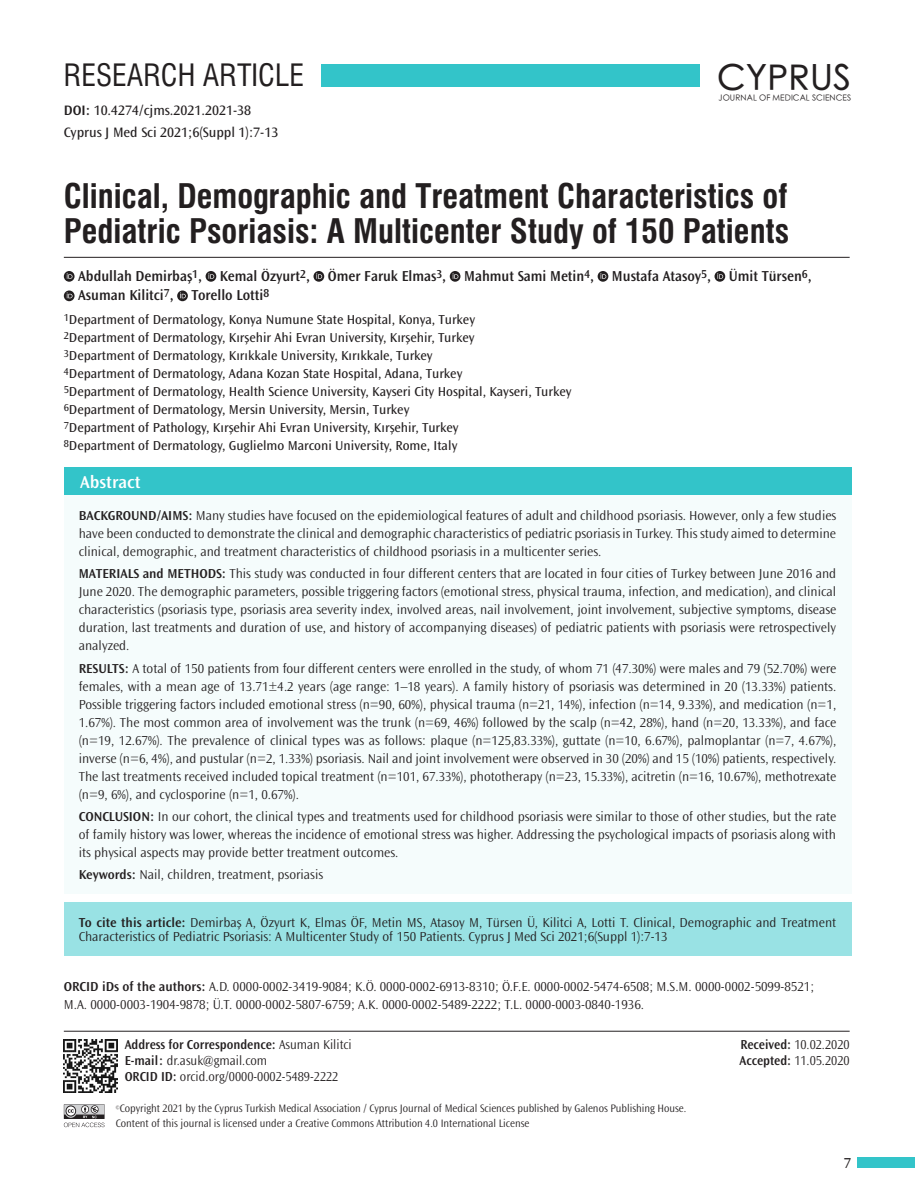
<style>
.page{position:relative;width:915px;height:1191px;background:#fff}
.page>*{position:absolute;margin:0;border:0;box-sizing:border-box;transform-origin:0 0}
.t1{font:500 35.1px "ST Heiti SC";letter-spacing:.01em;color:#231f20}
.BASLIK{font:33px/34.5px "Swiss Condensed Bold Tr";color:#231f20}
.TARZ{font:30px "Swiss Condensed Tr";color:#231f20}
.t2{font:600 18px "Ocean Sans Std";color:#fff}
.YAZARLAR{font:600 15px "Ocean Sans Std";color:#231f20;scale:.96 1}
.t3{font:15px "Ocean Sans Std";color:#231f20}
.KISA_AD{font:14.25px "Ocean Sans Std";color:#231f20}
.DOI{font:14.25px "Ocean Sans Std";color:#231f20}
.OZET{font:300 13.5px/18px "Ocean Sans Std";color:#231f20;text-align:justify}
.KURUM{font:13.5px "Ocean Sans Std";color:#231f20}
.ORCID{font:300 13.5px "Ocean Sans Std";color:#231f20}
.CİTE_AS{font:300 13.5px/13.5px "Ocean Sans Std";color:#231f20}
.OZET-2{font:300 13.5px "Ocean Sans Std";color:#231f20;scale:.95 1}
.t4{font:600 13.5px "Ocean Sans Std";color:#231f20;scale:.95 1}
.t5{font:300 11.25px/15px "Ocean Sans Std";color:#231f20;scale:.95 1}
.t6{font:300 8.25px "ST Heiti SC";letter-spacing:.01em;color:#231f20}
.t7{font:300 4.8px "Ocean Sans Std";color:#231f20;scale:.95 1}
.s1{font-weight:600}
.s2{font-weight:300}
</style>
<div class="page">
<svg style="left:64px;top:1104px;width:40px;height:23px"></svg>
<div style="left:857px;top:1157px;width:57px;height:11px;background:#33c4c9"></div>
<div style="left:321px;top:64px;width:378px;height:22px;background:#33c4c9"></div>
<img style="left:64px;top:1039px;width:53px;height:53px">
<svg style="left:64px;top:271px;width:10px;height:11px"></svg>
<svg style="left:67px;top:273px;width:5px;height:6px"></svg>
<svg style="left:205px;top:271px;width:11px;height:11px"></svg>
<svg style="left:208px;top:273px;width:6px;height:6px"></svg>
<svg style="left:313px;top:271px;width:11px;height:11px"></svg>
<svg style="left:316px;top:273px;width:6px;height:6px"></svg>
<svg style="left:449px;top:271px;width:11px;height:11px"></svg>
<svg style="left:452px;top:273px;width:6px;height:6px"></svg>
<svg style="left:597px;top:271px;width:11px;height:11px"></svg>
<svg style="left:600px;top:273px;width:6px;height:6px"></svg>
<svg style="left:714px;top:271px;width:11px;height:11px"></svg>
<svg style="left:717px;top:273px;width:6px;height:6px"></svg>
<svg style="left:64px;top:290px;width:10px;height:11px"></svg>
<svg style="left:67px;top:292px;width:5px;height:6px"></svg>
<svg style="left:177px;top:290px;width:11px;height:11px"></svg>
<svg style="left:180px;top:292px;width:6px;height:6px"></svg>
<hr style="left:64px;top:257px;width:785px;height:1px;background:#231f20">
<div style="left:64px;top:467px;width:786px;height:28px;background:#33c4c9"></div>
<hr style="left:64px;top:1030px;width:785px;height:1px;background:#231f20">
<div style="left:64px;top:495px;width:786px;height:399px;background:#f5fcfc"></div>
<div style="left:64px;top:902px;width:786px;height:53px;background:#99e2e4"></div>
<p class="TARZ" style="left:64px;top:57px;width:242px">RESEARCH ARTICLE</p>
<p class="KISA_AD" style="left:64px;top:124px;width:216px">Cyprus J Med Sci 2021;6(Suppl 1):7-13</p>
<p class="DOI" style="left:64px;top:102px;width:189px"><span class="s1">DOI:</span> 10.4274/cjms.2021.2021-38</p>
<p class="t1" style="left:717px;top:60px;width:135px">CYPRUS</p>
<p class="t6" style="left:718px;top:91px;width:134px">JOURNAL OF MEDICAL SCIENCES</p>
<p class="BASLIK" style="left:64px;top:179px;width:726px">Clinical, Demographic and Treatment Characteristics of<br>Pediatric Psoriasis: A Multicenter Study of 150 Patients</p>
<p class="YAZARLAR" style="left:78px;top:267px;width:765px">Abdullah Demirbaş<sup>1</sup>, Kemal Özyurt<sup>2</sup>, Ömer Faruk Elmas<sup>3</sup>, Mahmut Sami Metin<sup>4</sup>, Mustafa Atasoy<sup>5</sup>, Ümit Türsen<sup>6</sup>,</p>
<p class="YAZARLAR" style="left:78px;top:287px;width:200px">Asuman Kilitci<sup>7</sup>, Torello Lotti<sup>8</sup></p>
<p class="KURUM" style="left:64px;top:312px;width:412px"><sup>1</sup>Department of Dermatology, Konya Numune State Hospital, Konya, Turkey</p>
<p class="KURUM" style="left:64px;top:330px;width:412px"><sup>2</sup>Department of Dermatology, Kırşehir Ahi Evran University, Kırşehir, Turkey</p>
<p class="KURUM" style="left:64px;top:348px;width:370px"><sup>3</sup>Department of Dermatology, Kırıkkale University, Kırıkkale, Turkey</p>
<p class="KURUM" style="left:64px;top:366px;width:400px"><sup>4</sup>Department of Dermatology, Adana Kozan State Hospital, Adana, Turkey</p>
<p class="KURUM" style="left:64px;top:384px;width:509px"><sup>5</sup>Department of Dermatology, Health Science University, Kayseri City Hospital, Kayseri, Turkey</p>
<p class="KURUM" style="left:64px;top:402px;width:347px"><sup>6</sup>Department of Dermatology, Mersin University, Mersin, Turkey</p>
<p class="KURUM" style="left:64px;top:420px;width:396px"><sup>7</sup>Department of Pathology, Kırşehir Ahi Evran University, Kırşehir, Turkey</p>
<p class="KURUM" style="left:64px;top:438px;width:395px"><sup>8</sup>Department of Dermatology, Guglielmo Marconi University, Rome, Italy</p>
<p class="t2" style="left:80px;top:472px;width:62px">Abstract</p>
<p class="OZET" style="left:79px;top:507px;width:758px"><span class="s1">BACKGROUND/AIMS:</span> Many studies have focused on the epidemiological features of adult and childhood psoriasis. However, only a few studies have been conducted to demonstrate the clinical and demographic characteristics of pediatric psoriasis in Turkey. This study aimed to determine clinical, demographic, and treatment characteristics of childhood psoriasis in a multicenter series.</p>
<p class="OZET" style="left:79px;top:565px;width:758px"><span class="s1">MATERIALS and METHODS:</span> This study was conducted in four different centers that are located in four cities of Turkey between June 2016 and June 2020. The demographic parameters, possible triggering factors (emotional stress, physical trauma, infection, and medication), and clinical characteristics (psoriasis type, psoriasis area severity index, involved areas, nail involvement, joint involvement, subjective symptoms, disease duration, last treatments and duration of use, and history of accompanying diseases) of pediatric patients with psoriasis were retrospectively analyzed.</p>
<p class="OZET" style="left:79px;top:659px;width:758px"><span class="s1">RESULTS:</span> A total of 150 patients from four different centers were enrolled in the study, of whom 71 (47.30%) were males and 79 (52.70%) were females, with a mean age of 13.71±4.2 years (age range: 1–18 years). A family history of psoriasis was determined in 20 (13.33%) patients.<br>Possible triggering factors included emotional stress (n=90, 60%), physical trauma (n=21, 14%), infection (n=14, 9.33%), and medication (n=1, 1.67%). The most common area of involvement was the trunk (n=69, 46%) followed by the scalp (n=42, 28%), hand (n=20, 13.33%), and face (n=19, 12.67%). The prevalence of clinical types was as follows: plaque (n=125,83.33%), guttate (n=10, 6.67%), palmoplantar (n=7, 4.67%), inverse (n=6, 4%), and pustular (n=2, 1.33%) psoriasis. Nail and joint involvement were observed in 30 (20%) and 15 (10%) patients, respectively.<br>The last treatments received included topical treatment (n=101, 67.33%), phototherapy (n=23, 15.33%), acitretin (n=16, 10.67%), methotrexate (n=9, 6%), and cyclosporine (n=1, 0.67%).</p>
<p class="OZET" style="left:79px;top:807px;width:758px"><span class="s1">CONCLUSION:</span> In our cohort, the clinical types and treatments used for childhood psoriasis were similar to those of other studies, but the rate of family history was lower, whereas the incidence of emotional stress was higher. Addressing the psychological impacts of psoriasis along with its physical aspects may provide better treatment outcomes.</p>
<p class="OZET" style="left:79px;top:866px;width:246px"><span class="s1">Keywords:</span> Nail, children, treatment, psoriasis</p>
<p class="CİTE_AS" style="left:79px;top:916px;width:758px"><span class="s1">To cite this article:</span> Demirbaş A, Özyurt K, Elmas ÖF, Metin MS, Atasoy M, Türsen Ü, Kilitci A, Lotti T. Clinical, Demographic and Treatment<br>Characteristics of Pediatric Psoriasis: A Multicenter Study of 150 Patients. Cyprus J Med Sci 2021;6(Suppl 1):7-13</p>
<p class="ORCID" style="left:64px;top:979px;width:751px"><span class="s1">ORCID iDs of the authors:</span> A.D. 0000-0002-3419-9084; K.Ö. 0000-0002-6913-8310; Ö.F.E. 0000-0002-5474-6508; M.S.M. 0000-0002-5099-8521;</p>
<p class="ORCID" style="left:64px;top:997px;width:581px">M.A. 0000-0003-1904-9878; Ü.T. 0000-0002-5807-6759; A.K. 0000-0002-5489-2222; T.L. 0000-0003-0840-1936.</p>
<p class="t4" style="left:125px;top:1037px;width:240px">Address for Correspondence: <span class="s2">Asuman Kilitci</span></p>
<p class="OZET-2" style="left:125px;top:1053px;width:151px"><span class="s1">E-mail:</span> dr.asuk@gmail.com</p>
<p class="OZET-2" style="left:125px;top:1069px;width:226px"><span class="s1">ORCID ID:</span> orcid.org/0000-0002-5489-2222</p>
<p class="t5" style="left:116px;top:1101px;width:602px;text-indent:4px">Copyright 2021 by the Cyprus Turkish Medical Association / Cyprus Journal of Medical Sciences published by Galenos Publishing House.<br>Content of this journal is licensed under a Creative Commons Attribution 4.0 International License</p>
<p class="t7" style="left:116px;top:1105px;width:6px">©</p>
<p class="OZET-2" style="left:740px;top:1037px;width:116px"><span class="s1">Received:</span> 10.02.2020</p>
<p class="OZET-2" style="left:739px;top:1053px;width:117px"><span class="s1">Accepted:</span> 11.05.2020</p>
<p class="t3" style="left:843px;top:1154px;width:9px">7</p>
</div>
